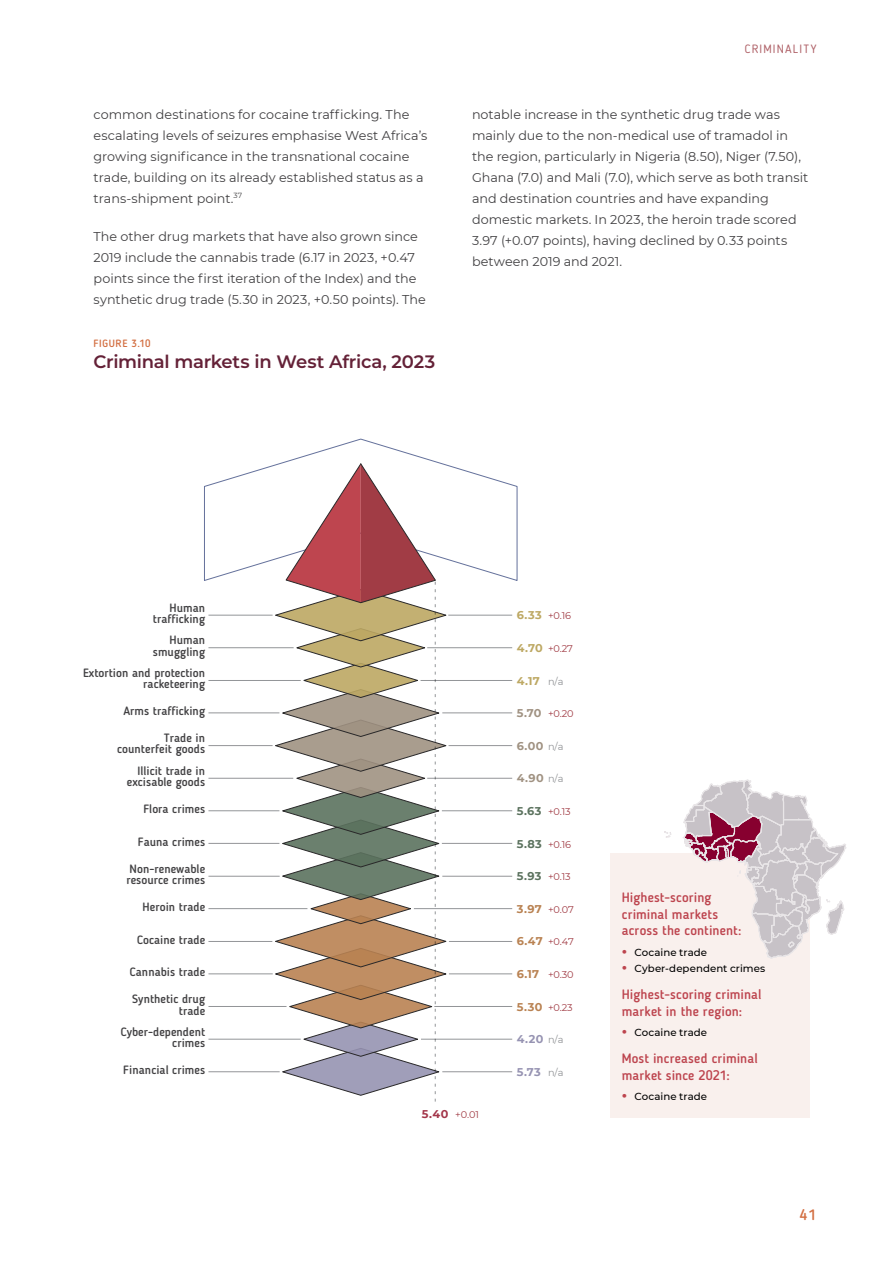
<style>
.page{position:relative;width:893px;height:1263px;background:#fff}
.page>*{position:absolute;margin:0;border:0;box-sizing:border-box;transform-origin:0 0}
.t1{font:600 18px "Montserrat";letter-spacing:-.015em;color:#642137}
.t2{font:500 15px "Blogger Sans";color:#d37043}
.t3{font:500 13.5px/16.5px "Blogger Sans";letter-spacing:.01em;color:#bd444e}
.t4{font:12.75px/21px "Montserrat";color:#414042}
.t5{font:500 12px/11.2px "Blogger Sans";letter-spacing:.005em;color:#414042;text-align:right}
.t6{font:12px "Blogger Sans";letter-spacing:.1em;color:#b06369}
.t7{font:700 11.25px "Montserrat";letter-spacing:.025em;color:#b98252}
.t8{font:700 11.25px "Montserrat";color:#bda863}
.t9{font:700 11.25px "Montserrat";color:#a09282}
.t10{font:700 11.25px "Montserrat";color:#5b725e}
.t11{font:700 11.25px "Montserrat";color:#9693b2}
.t12{font:500 10.5px "Blogger Sans";letter-spacing:.055em;color:#d37043}
.t13{font:500 10.2px "Montserrat";letter-spacing:.005em;color:#000}
.t14{font:9.75px "Montserrat";letter-spacing:-.01em;color:#a13c45}
.t15{font:9.75px "Montserrat";color:#939598}
.s1{font-weight:700;font-size:15px;color:#bd444e}
.s2{font-weight:700;font-size:11.25px;color:#a3364a}
</style>
<div class="page">
<svg style="left:204px;top:438px;width:314px;height:663px"></svg>
<div style="left:610px;top:853px;width:199px;height:264px;background:#f9f0ed"></div>
<svg style="left:664px;top:831px;width:7px;height:7px"></svg>
<svg style="left:683px;top:779px;width:163px;height:180px"></svg>
<p class="t4" style="left:94px;top:103px;width:335px">common destinations for cocaine trafficking. The escalating levels of seizures emphasise West Africa’s growing significance in the transnational cocaine trade, building on its already established status as a trans-shipment point.<sup>37</sup></p>
<p class="t4" style="left:94px;top:225px;width:334px">The other drug markets that have also grown since 2019 include the cannabis trade (6.17 in 2023, +0.47 points since the first iteration of the Index) and the synthetic drug trade (5.30 in 2023, +0.50 points). The</p>
<p class="t12" style="left:94px;top:337px;width:59px">FIGURE 3.10</p>
<h1 class="t1" style="left:94px;top:349px;width:343px">Criminal markets in West Africa, 2023</h1>
<p class="t6" style="left:745px;top:41px;width:73px">CRIMINALITY</p>
<p class="t4" style="left:472px;top:103px;width:338px">notable increase in the synthetic drug trade was mainly due to the non-medical use of tramadol in the region, particularly in Nigeria (8.50), Niger (7.50), Ghana (7.0) and Mali (7.0), which serve as both transit and destination countries and have expanding domestic markets. In 2023, the heroin trade scored 3.97 (+0.07 points), having declined by 0.33 points between 2019 and 2021.</p>
<p class="t5" style="left:153px;top:602px;width:54px">Human trafficking</p>
<p class="t5" style="left:153px;top:634px;width:54px">Human smuggling</p>
<p class="t5" style="left:83px;top:667px;width:124px">Extortion and protection racketeering</p>
<p class="t5" style="left:123px;top:705px;width:83px">Arms trafficking</p>
<p class="t5" style="left:117px;top:732px;width:89px">Trade in counterfeit goods</p>
<p class="t5" style="left:127px;top:765px;width:80px">Illicit trade in excisable goods</p>
<p class="t5" style="left:143px;top:803px;width:63px">Flora crimes</p>
<p class="t5" style="left:138px;top:836px;width:69px">Fauna crimes</p>
<p class="t5" style="left:126px;top:863px;width:80px;text-align:left">Non-renewable resource crimes</p>
<p class="t5" style="left:143px;top:901px;width:64px">Heroin trade</p>
<p class="t5" style="left:137px;top:934px;width:70px">Cocaine trade</p>
<p class="t5" style="left:130px;top:966px;width:77px">Cannabis trade</p>
<p class="t5" style="left:132px;top:993px;width:74px">Synthetic drug trade</p>
<p class="t5" style="left:121px;top:1026px;width:86px">Cyber-dependent crimes</p>
<p class="t5" style="left:123px;top:1064px;width:83px">Financial crimes</p>
<p class="t8" style="left:517px;top:607px;width:27px">6.33</p>
<p class="t8" style="left:517px;top:640px;width:27px">4.70</p>
<p class="t14" style="left:548px;top:609px;width:25px">+0.16</p>
<p class="t14" style="left:548px;top:642px;width:26px">+0.27</p>
<p class="t8" style="left:517px;top:672px;width:25px">4.17</p>
<p class="t15" style="left:548px;top:674px;width:17px">n/a</p>
<p class="t9" style="left:517px;top:705px;width:26px">5.70</p>
<p class="t14" style="left:548px;top:707px;width:27px">+0.20</p>
<p class="t15" style="left:548px;top:740px;width:17px">n/a</p>
<p class="t9" style="left:517px;top:738px;width:28px">6.00</p>
<p class="t15" style="left:548px;top:772px;width:17px">n/a</p>
<p class="t9" style="left:517px;top:770px;width:28px">4.90</p>
<p class="t10" style="left:517px;top:803px;width:26px">5.63</p>
<p class="t10" style="left:517px;top:835px;width:27px">5.83</p>
<p class="t10" style="left:517px;top:868px;width:26px">5.93</p>
<p class="t7" style="left:517px;top:901px;width:26px">3.97</p>
<p class="t7" style="left:517px;top:933px;width:27px">6.47</p>
<p class="t7" style="left:517px;top:966px;width:24px">6.17</p>
<p class="t7" style="left:517px;top:998px;width:27px">5.30</p>
<p class="t11" style="left:517px;top:1031px;width:28px">4.20</p>
<p class="t11" style="left:517px;top:1063px;width:25px">5.73</p>
<p class="t14" style="left:548px;top:805px;width:24px">+0.13</p>
<p class="t14" style="left:548px;top:837px;width:25px">+0.16</p>
<p class="t14" style="left:548px;top:870px;width:24px">+0.13</p>
<p class="t14" style="left:548px;top:902px;width:27px">+0.07</p>
<p class="t14" style="left:548px;top:935px;width:27px">+0.47</p>
<p class="t14" style="left:548px;top:968px;width:27px">+0.30</p>
<p class="t14" style="left:548px;top:1000px;width:26px">+0.23</p>
<p class="t15" style="left:548px;top:1033px;width:17px">n/a</p>
<p class="t15" style="left:548px;top:1065px;width:17px">n/a</p>
<p class="t3" style="left:622px;top:889px;width:121px">Highest-scoring criminal markets across the continent:</p>
<p class="t13" style="left:622px;top:945px;width:87px"><span class="s1">•</span> Cocaine trade</p>
<p class="t13" style="left:622px;top:961px;width:145px"><span class="s1">•</span> Cyber-dependent crimes</p>
<p class="t3" style="left:622px;top:986px;width:141px">Highest-scoring criminal market in the region:</p>
<p class="t13" style="left:622px;top:1025px;width:87px"><span class="s1">•</span> Cocaine trade</p>
<p class="t3" style="left:622px;top:1050px;width:137px">Most increased criminal market since 2021:</p>
<p class="t13" style="left:622px;top:1090px;width:87px"><span class="s1">•</span> Cocaine trade</p>
<p class="t14" style="left:422px;top:1108px;width:59px"><span class="s2">5.40</span> +0.01</p>
<p class="t2" style="left:799px;top:1206px;width:19px">41</p>
</div>
